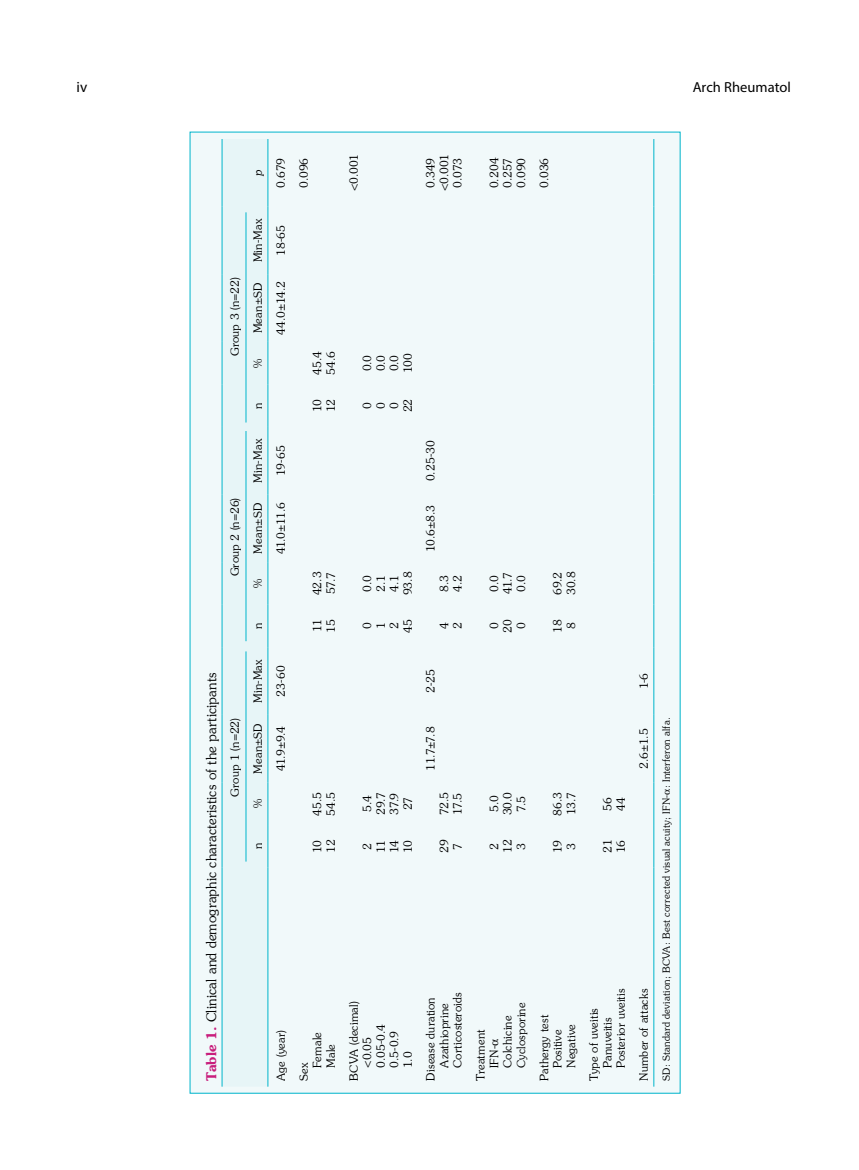
<style>
.page{position:relative;width:859px;height:1170px;background:#fff}
.page>*{position:absolute;margin:0;border:0;box-sizing:border-box;transform-origin:0 0}
.t1{font:15px "Myriad Pro";color:#000}
.t2{font:14.55px "Myriad Pro";color:#000}
.t3{font:13.35px "Souvenir Turk";letter-spacing:.015em;color:#000}
.t4{font:11.25px/13.5px "Souvenir Turk";letter-spacing:.01em;color:#000}
.t5{font:11.25px/13.5px "Souvenir Turk";letter-spacing:-.02em;color:#000;text-align:center}
.t6{font:11.25px "Souvenir Turk I";color:#000}
.t7{font:9.75px "Souvenir Turk";letter-spacing:.02em;color:#000}
.s1{font-family:"Souvenir Turk B";color:#c81e7c}
</style>
<div class="page">
<div style="left:190px;top:132px;width:490px;height:961px;background:#f1f9fa"></div>
<svg style="left:245px;top:139px;width:23px;height:947px;fill:#e7f5f7"></svg>
<hr style="left:654px;top:867px;width:1px;height:219px;background:#00b5cc">
<hr style="left:654px;top:825px;width:1px;height:42px;background:#00b5cc">
<hr style="left:654px;top:782px;width:1px;height:43px;background:#00b5cc">
<hr style="left:654px;top:714px;width:1px;height:68px;background:#00b5cc">
<hr style="left:654px;top:647px;width:1px;height:67px;background:#00b5cc">
<hr style="left:654px;top:604px;width:1px;height:43px;background:#00b5cc">
<hr style="left:654px;top:562px;width:1px;height:42px;background:#00b5cc">
<hr style="left:654px;top:494px;width:1px;height:68px;background:#00b5cc">
<hr style="left:654px;top:427px;width:1px;height:67px;background:#00b5cc">
<hr style="left:654px;top:384px;width:1px;height:43px;background:#00b5cc">
<hr style="left:654px;top:342px;width:1px;height:42px;background:#00b5cc">
<hr style="left:654px;top:274px;width:1px;height:68px;background:#00b5cc">
<hr style="left:654px;top:207px;width:1px;height:67px;background:#00b5cc">
<hr style="left:654px;top:139px;width:1px;height:68px;background:#00b5cc">
<hr style="left:222px;top:867px;width:1px;height:219px;background:#00b5cc">
<hr style="left:222px;top:825px;width:1px;height:42px;background:#00b5cc">
<hr style="left:222px;top:782px;width:1px;height:43px;background:#00b5cc">
<hr style="left:222px;top:714px;width:1px;height:68px;background:#00b5cc">
<hr style="left:222px;top:647px;width:1px;height:67px;background:#00b5cc">
<hr style="left:222px;top:604px;width:1px;height:43px;background:#00b5cc">
<hr style="left:222px;top:562px;width:1px;height:42px;background:#00b5cc">
<hr style="left:222px;top:494px;width:1px;height:68px;background:#00b5cc">
<hr style="left:222px;top:427px;width:1px;height:67px;background:#00b5cc">
<hr style="left:222px;top:384px;width:1px;height:43px;background:#00b5cc">
<hr style="left:222px;top:342px;width:1px;height:42px;background:#00b5cc">
<hr style="left:222px;top:274px;width:1px;height:68px;background:#00b5cc">
<hr style="left:222px;top:207px;width:1px;height:67px;background:#00b5cc">
<hr style="left:222px;top:139px;width:1px;height:68px;background:#00b5cc">
<hr style="left:268px;top:867px;width:1px;height:219px;background:#00b5cc">
<hr style="left:268px;top:825px;width:1px;height:42px;background:#00b5cc">
<hr style="left:268px;top:782px;width:1px;height:43px;background:#00b5cc">
<hr style="left:268px;top:714px;width:1px;height:68px;background:#00b5cc">
<hr style="left:268px;top:647px;width:1px;height:67px;background:#00b5cc">
<hr style="left:268px;top:604px;width:1px;height:43px;background:#00b5cc">
<hr style="left:268px;top:562px;width:1px;height:42px;background:#00b5cc">
<hr style="left:268px;top:494px;width:1px;height:68px;background:#00b5cc">
<hr style="left:268px;top:427px;width:1px;height:67px;background:#00b5cc">
<hr style="left:268px;top:384px;width:1px;height:43px;background:#00b5cc">
<hr style="left:268px;top:342px;width:1px;height:42px;background:#00b5cc">
<hr style="left:268px;top:274px;width:1px;height:68px;background:#00b5cc">
<hr style="left:268px;top:207px;width:1px;height:67px;background:#00b5cc">
<hr style="left:268px;top:139px;width:1px;height:68px;background:#00b5cc">
<hr style="left:246px;top:651px;width:1px;height:210px;background:#00b5cc">
<hr style="left:246px;top:431px;width:1px;height:210px;background:#00b5cc">
<hr style="left:246px;top:212px;width:1px;height:210px;background:#00b5cc">
<h1 class="t1" style="left:77px;top:78px;width:12px">iv</h1>
<p class="t2" style="left:693px;top:78px;width:100px">Arch Rheumatol</p>
<p class="t6" style="left:251px;top:176px;width:8px;rotate:-90deg">p</p>
<p class="t4" style="left:274px;top:187px;width:31px;rotate:-90deg">0.679</p>
<p class="t4" style="left:297px;top:188px;width:32px;rotate:-90deg">0.096</p>
<p class="t4" style="left:228px;top:356px;width:80px;rotate:-90deg">Group 3 (n=22)</p>
<p class="t4" style="left:251px;top:262px;width:46px;rotate:-90deg">Min-Max</p>
<p class="t4" style="left:251px;top:333px;width:52px;rotate:-90deg">Mean±SD</p>
<p class="t4" style="left:251px;top:368px;width:11px;rotate:-90deg">%</p>
<p class="t4" style="left:228px;top:576px;width:80px;rotate:-90deg">Group 2 (n=26)</p>
<p class="t4" style="left:251px;top:409px;width:8px;rotate:-90deg">n</p>
<p class="t4" style="left:251px;top:483px;width:46px;rotate:-90deg">Min-Max</p>
<p class="t4" style="left:251px;top:553px;width:52px;rotate:-90deg">Mean±SD</p>
<p class="t4" style="left:251px;top:588px;width:11px;rotate:-90deg">%</p>
<p class="t3" style="left:203px;top:1080px;width:409px;rotate:-90deg"><span class="s1">Table 1.</span> Clinical and demographic characteristics of the participants</p>
<p class="t4" style="left:228px;top:796px;width:80px;rotate:-90deg">Group 1 (n=22)</p>
<p class="t4" style="left:251px;top:629px;width:8px;rotate:-90deg">n</p>
<p class="t4" style="left:251px;top:703px;width:46px;rotate:-90deg">Min-Max</p>
<p class="t4" style="left:251px;top:773px;width:52px;rotate:-90deg">Mean±SD</p>
<p class="t4" style="left:251px;top:808px;width:11px;rotate:-90deg">%</p>
<p class="t4" style="left:251px;top:849px;width:8px;rotate:-90deg">n</p>
<p class="t4" style="left:274px;top:256px;width:32px;rotate:-90deg">18-65</p>
<p class="t4" style="left:274px;top:335px;width:55px;rotate:-90deg">44.0±14.2</p>
<p class="t4" style="left:274px;top:476px;width:32px;rotate:-90deg">19-65</p>
<p class="t4" style="left:274px;top:554px;width:53px;rotate:-90deg">41.0±11.6</p>
<p class="t4" style="left:274px;top:696px;width:33px;rotate:-90deg">23-60</p>
<p class="t4" style="left:274px;top:771px;width:47px;rotate:-90deg">41.9±9.4</p>
<p class="t4" style="left:310px;top:375px;width:25px;rotate:-90deg">45.4<br>54.6</p>
<p class="t4" style="left:310px;top:412px;width:15px;rotate:-90deg">10<br>12</p>
<p class="t4" style="left:310px;top:595px;width:25px;rotate:-90deg">42.3<br>57.7</p>
<p class="t4" style="left:310px;top:632px;width:15px;rotate:-90deg">11<br>15</p>
<p class="t4" style="left:310px;top:815px;width:25px;rotate:-90deg">45.5<br>54.5</p>
<p class="t4" style="left:310px;top:852px;width:15px;rotate:-90deg">10<br>12</p>
<p class="t4" style="left:274px;top:1080px;width:52px;rotate:-90deg">Age (year)</p>
<p class="t4" style="left:297px;top:1067px;width:37px;text-indent:-13px;rotate:-90deg">Sex<br>Female<br>Male</p>
<p class="t4" style="left:347px;top:191px;width:39px;rotate:-90deg">&lt;0.001</p>
<p class="t4" style="left:360px;top:373px;width:21px;rotate:-90deg">0.0<br>0.0<br>0.0<br>100</p>
<p class="t4" style="left:360px;top:412px;width:15px;rotate:-90deg">0<br>0<br>0<br>22</p>
<p class="t4" style="left:360px;top:595px;width:25px;text-align:center;rotate:-90deg">0.0<br>2.1<br>4.1<br>93.8</p>
<p class="t4" style="left:360px;top:632px;width:15px;text-align:center;rotate:-90deg">0<br>1<br>2<br>45</p>
<p class="t4" style="left:360px;top:815px;width:24px;text-align:center;rotate:-90deg">5.4<br>29.7<br>37.9<br>27</p>
<p class="t4" style="left:360px;top:852px;width:14px;rotate:-90deg">2<br>11<br>14<br>10</p>
<p class="t4" style="left:347px;top:1067px;width:68px;text-indent:-13px;rotate:-90deg">BCVA (decimal) &lt;0.05<br>0.05-0.4<br>0.5-0.9<br>1.0</p>
<p class="t5" style="left:424px;top:191px;width:39px;rotate:-90deg">0.349 &lt;0.001<br>0.073</p>
<p class="t4" style="left:424px;top:481px;width:42px;rotate:-90deg">0.25-30</p>
<p class="t4" style="left:424px;top:552px;width:48px;rotate:-90deg">10.6±8.3</p>
<p class="t4" style="left:437px;top:592px;width:18px;rotate:-90deg">8.3<br>4.2</p>
<p class="t4" style="left:437px;top:629px;width:8px;rotate:-90deg">4<br>2</p>
<p class="t4" style="left:424px;top:692px;width:25px;rotate:-90deg">2-25</p>
<p class="t4" style="left:424px;top:770px;width:45px;rotate:-90deg">11.7±7.8</p>
<p class="t4" style="left:437px;top:815px;width:25px;rotate:-90deg">72.5<br>17.5</p>
<p class="t4" style="left:437px;top:853px;width:15px;text-align:center;rotate:-90deg">29<br>7</p>
<p class="t4" style="left:424px;top:1067px;width:77px;text-indent:-13px;rotate:-90deg">Disease duration<br>Azathioprine<br>Corticosteroids</p>
<p class="t4" style="left:487px;top:188px;width:32px;text-align:justify;rotate:-90deg">0.204<br>0.257<br>0.090</p>
<p class="t4" style="left:537px;top:188px;width:31px;rotate:-90deg">0.036</p>
<p class="t4" style="left:487px;top:594px;width:24px;rotate:-90deg">0.0<br>41.7<br>0.0</p>
<p class="t4" style="left:487px;top:632px;width:15px;text-align:center;rotate:-90deg">0<br>20<br>0</p>
<p class="t4" style="left:550px;top:595px;width:25px;rotate:-90deg">69.2<br>30.8</p>
<p class="t4" style="left:550px;top:632px;width:15px;rotate:-90deg">18<br>8</p>
<p class="t4" style="left:487px;top:815px;width:25px;text-align:center;rotate:-90deg">5.0<br>30.0<br>7.5</p>
<p class="t4" style="left:487px;top:852px;width:15px;rotate:-90deg">2<br>12<br>3</p>
<p class="t4" style="left:550px;top:815px;width:25px;rotate:-90deg">86.3<br>13.7</p>
<p class="t4" style="left:550px;top:852px;width:15px;rotate:-90deg">19<br>3</p>
<p class="t4" style="left:637px;top:689px;width:18px;rotate:-90deg">1-6</p>
<p class="t4" style="left:600px;top:810px;width:15px;rotate:-90deg">56<br>44</p>
<p class="t4" style="left:600px;top:852px;width:15px;rotate:-90deg">21<br>16</p>
<p class="t4" style="left:637px;top:768px;width:42px;rotate:-90deg">2.6±1.5</p>
<p class="t4" style="left:473px;top:1067px;width:67px;text-indent:-13px;rotate:-90deg">Treatment<br>IFN-<br>Colchicine<br>Cyclosporine</p>
<p class="t4" style="left:537px;top:1080px;width:67px;text-align:center;rotate:-90deg">Pathergy test<br>Positive<br>Negative</p>
<p class="t4" style="left:587px;top:1067px;width:81px;text-indent:-13px;rotate:-90deg">Type of uveitis<br>Panuveitis<br>Posterior uveitis</p>
<p class="t4" style="left:637px;top:1080px;width:93px;rotate:-90deg">Number of attacks</p>
<p class="t7" style="left:660px;top:1080px;width:364px;rotate:-90deg">SD: Standard deviation; BCVA: Best corrected visual acuity; IFN- : Interferon alfa.</p>
</div>
